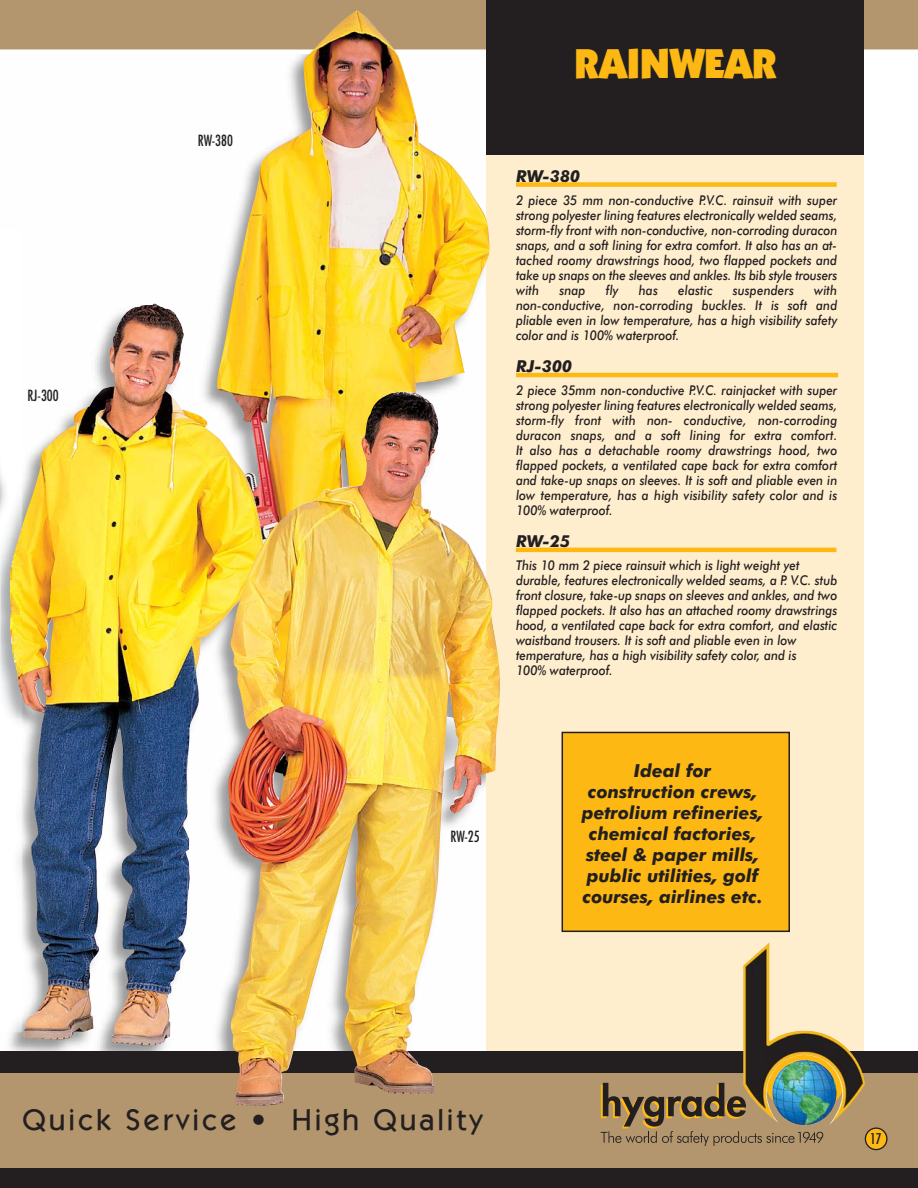
<style>
.page{position:relative;width:918px;height:1188px;background:#fff}
.page>*{position:absolute;margin:0;border:0;box-sizing:border-box;transform-origin:0 0}
.t1{font:900 42px "Itc Kabel";letter-spacing:-.015em;color:#fdb813}
.t2{font:500 30px "Itc Kabel";letter-spacing:.1em;color:#231f20}
.t3{font:italic 700 18px/21px "Futura BT";color:#231f20;text-align:center}
.t4{font:italic 700 16.5px "Futura BT";color:#231f20}
.t5{font:condensed 15px "Futura";color:#231f20;scale:.95 1}
.t6{font:condensed 14.4px "Futura";color:#231f20}
.t7{font:italic 500 13.5px/15px "Futura BT";color:#231f20;text-align:justify;scale:.9 1}
</style>
<div class="page">
<div style="left:0;top:0;width:918px;height:49px;background:#b3966d"></div>
<img style="left:9px;top:303px;width:477px;height:748px">
<div style="left:486px;top:0;width:378px;height:1163px;background:#ffeece"></div>
<svg style="left:467px;top:746px;width:17px;height:44px"></svg>
<div style="left:0;top:1051px;width:918px;height:137px;background:#231f20"></div>
<div style="left:0;top:1073px;width:918px;height:95px;background:#b3966d"></div>
<div style="left:486px;top:0;width:378px;height:155px;background:#231f20"></div>
<img style="left:216px;top:11px;width:274px;height:735px">
<img style="left:9px;top:335px;width:257px;height:711px">
<img style="left:228px;top:392px;width:239px;height:714px">
<div style="left:516px;top:182px;width:321px;height:5px;background:#fdb813"></div>
<hr style="left:516px;top:373px;width:322px;height:4px;background:#fdb813">
<hr style="left:516px;top:548px;width:320px;height:4px;background:#fdb813">
<div style="left:562px;top:732px;width:227px;height:199px;background:#fdb813"></div>
<div style="left:562px;top:732px;width:228px;height:200px;border:2px solid #231f20"></div>
<svg style="left:865px;top:1127px;width:23px;height:23px"></svg>
<svg style="left:601px;top:1083px;width:222px;height:63px"></svg>
<img style="left:743px;top:942px;width:121px;height:183px">
<img style="left:0;top:303px;width:22px;height:729px">
<img style="left:10px;top:526px;width:12px;height:170px">
<p class="t5" style="left:27px;top:389px;width:34px">RJ-300</p>
<p class="t5" style="left:198px;top:134px;width:38px">RW-380</p>
<h1 class="t1" style="left:574px;top:47px;width:205px">RAINWEAR</h1>
<p class="t5" style="left:451px;top:829px;width:32px">RW-25</p>
<p class="t4" style="left:516px;top:170px;width:66px">RW-380</p>
<p class="t7" style="left:516px;top:194px;width:359px">2 piece 35 mm non-conductive P.V.C. rainsuit with super strong polyester lining features electronically welded seams, storm-fly front with non-conductive, non-corroding duracon snaps, and a soft lining for extra comfort. It also has an at&shy;tached roomy drawstrings hood, two flapped pockets and take up snaps on the sleeves and ankles. Its bib style trousers with</p>
<p class="t7" style="left:559px;top:284px;width:31px">snap</p>
<p class="t7" style="left:606px;top:284px;width:16px">fly</p>
<p class="t7" style="left:639px;top:284px;width:23px">has</p>
<p class="t7" style="left:678px;top:284px;width:40px">elastic</p>
<p class="t7" style="left:733px;top:284px;width:69px">suspenders</p>
<p class="t7" style="left:516px;top:284px;width:359px;text-indent:298px">with non-conductive, non-corroding buckles. It is soft and pliable even in low temperature, has a high visibility safety color and is 100% waterproof.</p>
<p class="t4" style="left:516px;top:360px;width:58px">RJ-300</p>
<p class="t7" style="left:516px;top:383px;width:359px">2 piece 35mm non-conductive P.V.C. rainjacket with super strong polyester lining features electronically welded seams, storm-fly front with non- conductive, non-corroding duracon snaps, and a soft lining for extra comfort.<br>It also has a detachable roomy drawstrings hood, two flapped pockets, a ventilated cape back for extra comfort and take-up snaps on sleeves. It is soft and pliable even in low temperature, has a high visibility safety color and is 100% waterproof.</p>
<p class="t4" style="left:516px;top:535px;width:56px">RW-25</p>
<p class="t7" style="left:516px;top:558px;width:359px;text-align:left">This 10 mm 2 piece rainsuit which is light weight yet durable, features electronically welded seams, a P. V.C. stub front closure, take-up snaps on sleeves and ankles, and two flapped pockets. It also has an attached roomy drawstrings hood, a ventilated cape back for extra comfort, and elastic waistband trousers. It is soft and pliable even in low temperature, has a high visibility safety color, and is<br>100% waterproof.</p>
<h3 class="t3" style="left:582px;top:761px;width:183px">Ideal for construction crews, petrolium refineries, chemical factories, steel &amp; paper mills, public utilities, golf courses, airlines etc.</h3>
<h2 class="t2" style="left:23px;top:1109px;width:462px">Quick Service • High Quality</h2>
<p class="t6" style="left:870px;top:1133px;width:13px">17</p>
</div>
